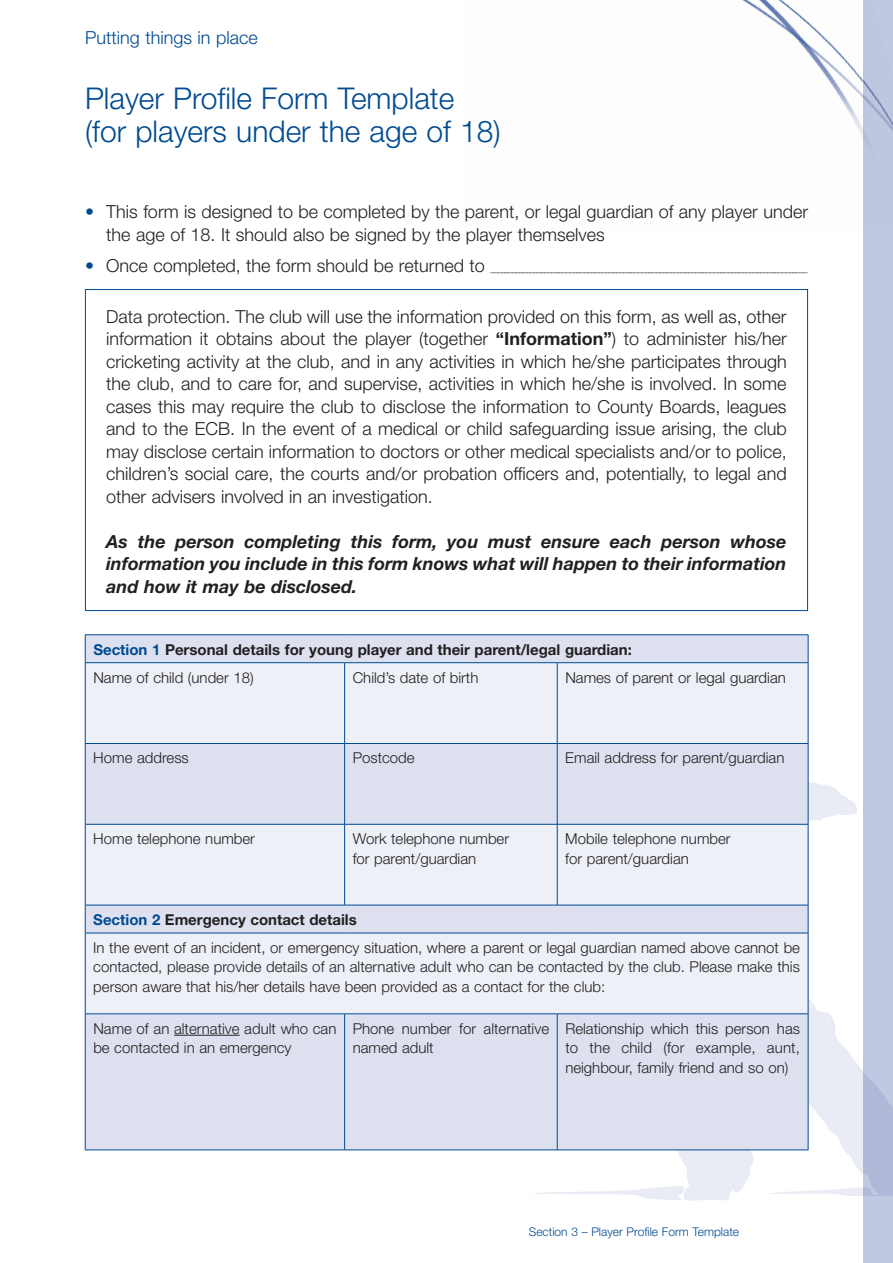
<style>
.page{position:relative;width:893px;height:1263px;background:#fff}
.page>*{position:absolute;margin:0;border:0;box-sizing:border-box;transform-origin:0 0}
.t1{font:300 30px/33px "Helvetica Neue";color:#014a91}
.t2{font:300 18px/22.5px "Helvetica Neue";color:#231f20}
.t3{font:italic 700 18px/22.5px "Helvetica Neue";color:#231f20;text-align:justify}
.t4{font:300 18px "Helvetica Neue";color:#014a91}
.t5{font:300 15px/19.5px "Helvetica Neue";color:#231f20}
.t6{font:700 15px/28px "Helvetica Neue";color:#231f20}
.t7{font:300 12px "Helvetica Neue";color:#014a91}
.t8{font:300 9px "Helvetica Neue";color:#231f20}
.s1{color:#014a91}
.s2{font-size:18px;color:#014a91}
.s3{font-size:18px}
.s4{font-weight:700}
.s5{font-weight:300}
.s6{font-weight:700;color:#014a91}
</style>
<div class="page">
<img style="left:742px;top:0;width:121px;height:137px">
<div style="left:863px;top:0;width:30px;height:1263px;background:#c1c8e1"></div>
<div style="left:86px;top:635px;width:722px;height:515px;background:#dde1ef"></div>
<svg style="left:86px;top:663px;width:722px;height:350px;background:#e7eaf4"></svg>
<hr style="left:85px;top:634px;width:260px;height:1px;background:#014a91">
<svg style="left:85px;top:635px;width:1px;height:27px"></svg>
<hr style="left:345px;top:634px;width:212px;height:1px;background:#014a91">
<hr style="left:557px;top:634px;width:251px;height:1px;background:#014a91">
<svg style="left:808px;top:635px;width:1px;height:27px"></svg>
<hr style="left:85px;top:662px;width:260px;height:1px;background:#014a91">
<hr style="left:85px;top:663px;width:1px;height:80px;background:#014a91">
<hr style="left:345px;top:662px;width:212px;height:1px;background:#014a91">
<hr style="left:344px;top:663px;width:1px;height:80px;background:#014a91">
<hr style="left:557px;top:662px;width:251px;height:1px;background:#014a91">
<hr style="left:557px;top:663px;width:1px;height:80px;background:#014a91">
<hr style="left:808px;top:663px;width:1px;height:80px;background:#014a91">
<hr style="left:85px;top:743px;width:260px;height:1px;background:#014a91">
<hr style="left:85px;top:744px;width:1px;height:80px;background:#014a91">
<hr style="left:345px;top:743px;width:212px;height:1px;background:#014a91">
<hr style="left:344px;top:744px;width:1px;height:80px;background:#014a91">
<hr style="left:557px;top:743px;width:251px;height:1px;background:#014a91">
<hr style="left:557px;top:744px;width:1px;height:80px;background:#014a91">
<hr style="left:808px;top:744px;width:1px;height:80px;background:#014a91">
<hr style="left:85px;top:824px;width:260px;height:1px;background:#014a91">
<hr style="left:85px;top:824px;width:1px;height:81px;background:#014a91">
<hr style="left:345px;top:824px;width:212px;height:1px;background:#014a91">
<hr style="left:344px;top:824px;width:1px;height:81px;background:#014a91">
<hr style="left:557px;top:824px;width:251px;height:1px;background:#014a91">
<hr style="left:557px;top:824px;width:1px;height:81px;background:#014a91">
<hr style="left:808px;top:824px;width:1px;height:81px;background:#014a91">
<hr style="left:85px;top:905px;width:260px;height:1px;background:#014a91">
<svg style="left:85px;top:905px;width:1px;height:28px"></svg>
<hr style="left:345px;top:905px;width:212px;height:1px;background:#014a91">
<hr style="left:557px;top:905px;width:251px;height:1px;background:#014a91">
<svg style="left:808px;top:905px;width:1px;height:28px"></svg>
<hr style="left:85px;top:933px;width:260px;height:1px;background:#014a91">
<hr style="left:85px;top:933px;width:1px;height:81px;background:#014a91">
<hr style="left:345px;top:933px;width:212px;height:1px;background:#014a91">
<hr style="left:557px;top:933px;width:251px;height:1px;background:#014a91">
<hr style="left:808px;top:933px;width:1px;height:81px;background:#014a91">
<hr style="left:85px;top:1013px;width:260px;height:1px;background:#014a91">
<hr style="left:85px;top:1014px;width:1px;height:136px;background:#014a91">
<hr style="left:345px;top:1013px;width:212px;height:1px;background:#014a91">
<hr style="left:344px;top:1014px;width:1px;height:136px;background:#014a91">
<hr style="left:557px;top:1013px;width:251px;height:1px;background:#014a91">
<hr style="left:557px;top:1014px;width:1px;height:136px;background:#014a91">
<hr style="left:808px;top:1014px;width:1px;height:136px;background:#014a91">
<hr style="left:85px;top:1150px;width:260px;height:1px;background:#014a91">
<hr style="left:345px;top:1150px;width:212px;height:1px;background:#014a91">
<hr style="left:557px;top:1150px;width:251px;height:1px;background:#014a91">
<hr style="left:174px;top:1035px;width:66px;height:1px;background:#231f20">
<p class="t4" style="left:85px;top:27px;width:174px">Putting things in place</p>
<h1 class="t1" style="left:85px;top:81px;width:417px">Player Profile Form Template (for players under the age of 18)</h1>
<p class="t2" style="left:106px;top:200px;width:703px;text-indent:-21px"><span class="s1">•</span> This form is designed to be completed by the parent, or legal guardian of any player under the age of 18. It should also be signed by the player themselves</p>
<p class="t8" style="left:85px;top:263px;width:724px"><span class="s2">•</span> <span class="s3">Once completed, the form should be returned to</span> ________________________________________________________________________________________</p>
<p class="t2" style="left:106px;top:304px;width:682px;text-align:justify">Data protection. The club will use the information provided on this form, as well as, other information it obtains about the player (together <span class="s4">“Information”</span>) to administer his/her cricketing activity at the club, and in any activities in which he/she participates through the club, and to care for, and supervise, activities in which he/she is involved. In some cases this may require the club to disclose the information to County Boards, leagues and to the ECB. In the event of a medical or child safeguarding issue arising, the club may disclose certain information to doctors or other medical specialists and/or to police, children’s social care, the courts and/or probation officers and, potentially, to legal and other advisers involved in an investigation.</p>
<p class="t3" style="left:106px;top:529px;width:682px">As the person completing this form, you must ensure each person whose information you include in this form knows what will happen to their information and how it may be disclosed.</p>
<p class="t6" style="left:93px;top:635px;width:540px"><span class="s1">Section 1</span> Personal details for young player and their parent/legal guardian:<br><span class="s5">Name of child (under 18)</span></p>
<p class="t5" style="left:353px;top:667px;width:127px">Child’s date of birth</p>
<p class="t5" style="left:565px;top:667px;width:222px">Names of parent or legal guardian</p>
<p class="t5" style="left:93px;top:748px;width:97px">Home address</p>
<p class="t5" style="left:353px;top:748px;width:63px">Postcode</p>
<p class="t5" style="left:565px;top:748px;width:221px">Email address for parent/guardian</p>
<p class="t5" style="left:93px;top:829px;width:163px">Home telephone number</p>
<p class="t5" style="left:353px;top:829px;width:158px">Work telephone number for parent/guardian</p>
<p class="t5" style="left:565px;top:829px;width:167px">Mobile telephone number for parent/guardian</p>
<p class="t5" style="left:93px;top:905px;width:708px;line-height:28px"><span class="s6">Section 2</span> <span class="s4">Emergency contact details<br></span>In the event of an incident, or emergency situation, where a parent or legal guardian named above cannot be</p>
<p class="t5" style="left:93px;top:957px;width:708px">contacted, please provide details of an alternative adult who can be contacted by the club. Please make this person aware that his/her details have been provided as a contact for the club:</p>
<p class="t5" style="left:93px;top:1018px;width:245px">Name of an alternative adult who can be contacted in an emergency</p>
<p class="t5" style="left:353px;top:1018px;width:198px">Phone number for alternative named adult</p>
<p class="t5" style="left:565px;top:1018px;width:236px;text-align:justify">Relationship which this person has to the child (for example, aunt, neighbour, family friend and so on)</p>
<p class="t7" style="left:529px;top:1224px;width:281px">Section 3 – Player Profile Form Template – June 2013</p>
</div>
